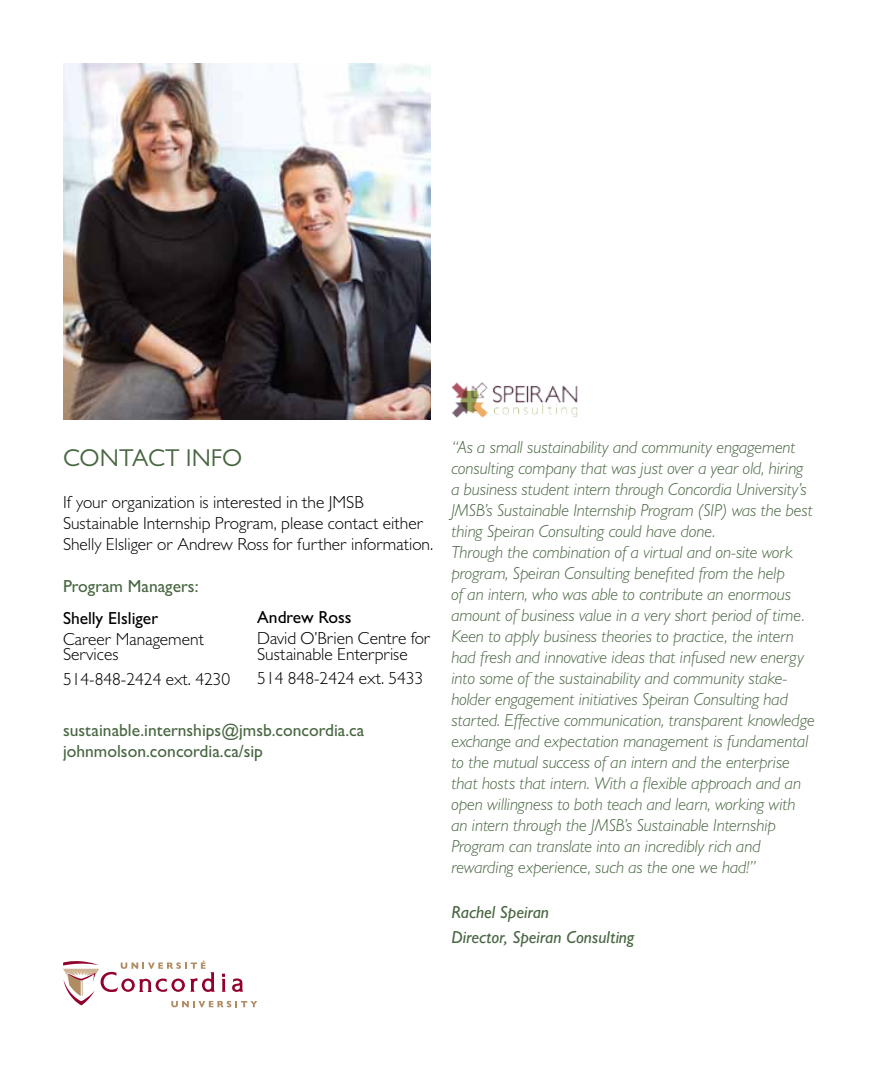
<style>
.page{position:relative;width:882px;height:1071px;background:#fff}
.page>*{position:absolute;margin:0;border:0;box-sizing:border-box;transform-origin:0 0}
.t1{font:24.5px "Gill Sans MT Pro";color:#486641}
.t2{font:italic 300 17.5px/21px "Gill Sans MT Pro";color:#486641}
.t3{font:300 17.5px/21px "Gill Sans MT Pro";color:#000}
.t4{font:500 17.5px/21px "Gill Sans MT Pro";color:#486641}
.t5{font:italic 500 17.5px/24.5px "Gill Sans MT Pro";color:#486641}
.t6{font:500 17.5px "Gill Sans MT Pro";color:#000}
</style>
<div class="page">
<svg style="left:63px;top:961px;width:194px;height:46px"></svg>
<img style="left:451px;top:383px;width:127px;height:35px">
<img style="left:63px;top:63px;width:367px;height:357px">
<h1 class="t1" style="left:63px;top:443px;width:181px">CONTACT INFO</h1>
<p class="t3" style="left:63px;top:491px;width:372px">If your organization is interested in the JMSB<br>Sustainable Internship Program, please contact either<br>Shelly Elsliger or Andrew Ross for further information.</p>
<p class="t4" style="left:63px;top:576px;width:137px">Program Managers:</p>
<p class="t6" style="left:63px;top:607px;width:97px">Shelly Elsliger</p>
<p class="t3" style="left:63px;top:631px;width:143px;line-height:15.8px">Career Management<br>Services</p>
<p class="t3" style="left:63px;top:668px;width:169px">514-848-2424 ext. 4230</p>
<p class="t6" style="left:257px;top:607px;width:96px">Andrew Ross</p>
<p class="t3" style="left:257px;top:630px;width:175px;line-height:15.8px">David O’Brien Centre for<br>Sustainable Enterprise</p>
<p class="t3" style="left:257px;top:668px;width:168px">514 848-2424 ext. 5433</p>
<p class="t4" style="left:63px;top:720px;width:303px">sustainable.internships@jmsb.concordia.ca johnmolson.concordia.ca/sip</p>
<p class="t2" style="left:452px;top:436px;width:365px">“As a small sustainability and community engagement consulting company that was just over a year old, hiring a business student intern through Concordia University’s JMSB’s Sustainable Internship Program (SIP) was the best thing Speiran Consulting could have done.<br>Through the combination of a virtual and on-site work program, Speiran Consulting benefited from the help<br>of an intern, who was able to contribute an enormous amount of business value in a very short period of time.<br>Keen to apply business theories to practice, the intern had fresh and innovative ideas that infused new energy into some of the sustainability and community stake&shy;holder engagement initiatives Speiran Consulting had started. Effective communication, transparent knowledge exchange and expectation management is fundamental to the mutual success of an intern and the enterprise that hosts that intern. With a flexible approach and an open willingness to both teach and learn, working with an intern through the JMSB’s Sustainable Internship Program can translate into an incredibly rich and rewarding experience, such as the one we had!”</p>
<p class="t5" style="left:452px;top:900px;width:184px">Rachel Speiran<br>Director, Speiran Consulting</p>
</div>
